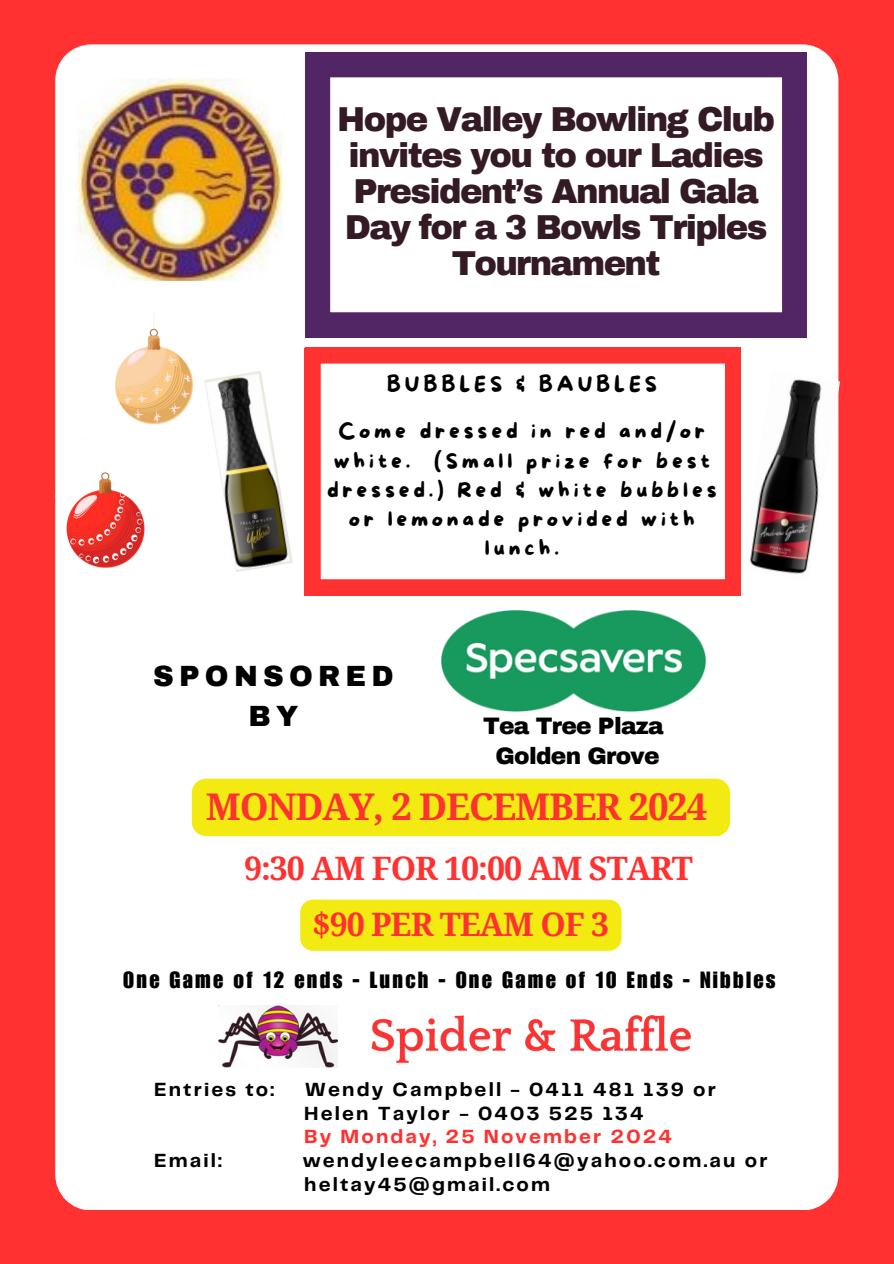
<style>
.page{position:relative;width:894px;height:1264px;background:#fff}
.page>*{position:absolute;margin:0;border:0;box-sizing:border-box;transform-origin:0 0}
.t1{font:700 36.75px "Droid Serif";letter-spacing:-.03em;color:#ff3131}
.t2{font:900 33.9px/36px "Archivo";letter-spacing:-.05em;color:#341a25;text-align:center}
.t3{font:700 32.25px "Droid Serif";letter-spacing:-.03em;color:#ff3131}
.t4{font:900 28.65px/39.3px "Archivo";letter-spacing:.185em;color:#000;text-align:center}
.t5{font:900 23.25px "Archivo";letter-spacing:-.03em;color:#000}
.t6{font:22.8px "Impact LT Std";letter-spacing:.1em;color:#000}
.t7{font:21px/29.2px "More Sugar";letter-spacing:.185em;color:#000;text-align:center}
.t8{font:700 19.8px "Telegraf";letter-spacing:.11em;color:#000}
.t9{font:700 19.8px "Telegraf";letter-spacing:.11em;color:#ff3131}
</style>
<div class="page">
<div style="left:0;top:0;width:893px;height:1263px;background:#ff3131"></div>
<div style="left:55px;top:44px;width:783px;height:1165px;background:#fff"></div>
<img style="left:76px;top:78px;width:209px;height:203px">
<svg style="left:305px;top:53px;width:501px;height:284px;background:#d3c7d7"></svg>
<img style="left:740px;top:371px;width:99px;height:209px">
<img style="left:219px;top:371px;width:74px;height:201px">
<svg style="left:305px;top:348px;width:435px;height:247px"></svg>
<img style="left:219px;top:1005px;width:118px;height:62px">
<div style="left:192px;top:778px;width:537px;height:58px;background:#f3ea11;border-radius:14px"></div>
<div style="left:300px;top:899px;width:321px;height:51px;background:#f3ea11;border-radius:13px"></div>
<img style="left:366px;top:1010px;width:330px;height:58px">
<img style="left:441px;top:610px;width:264px;height:101px">
<img style="left:55px;top:314px;width:164px;height:287px">
<h3 class="t2" style="left:337px;top:102px;width:439px">Hope Valley Bowling Club invites you to our Ladies<br>President’s Annual Gala<br>Day for a 3 Bowls Triples<br>Tournament</h3>
<h6 class="t7" style="left:387px;top:371px;width:271px">BUBBLES &amp; BAUBLES</h6>
<p class="t7" style="left:327px;top:418px;width:391px">Come dressed in red and/or white. (Small prize for best dressed.) Red &amp; white bubbles or lemonade provided with lunch.</p>
<p class="t4" style="left:153px;top:657px;width:242px">SPONSORED<br>BY</p>
<p class="t5" style="left:483px;top:713px;width:182px">Tea Tree Plaza</p>
<p class="t5" style="left:495px;top:744px;width:165px">Golden Grove</p>
<h5 class="t1" style="left:206px;top:785px;width:503px">MONDAY, 2 DECEMBER 2024</h5>
<p class="t3" style="left:244px;top:850px;width:450px">9:30 AM FOR 10:00 AM START</p>
<p class="t3" style="left:312px;top:906px;width:298px">$90 PER TEAM OF 3</p>
<p class="t6" style="left:123px;top:972px;width:653px">One Game of 12 ends - Lunch - One Game of 10 Ends - Nibbles</p>
<p class="t8" style="left:154px;top:1080px;width:121px">Entries to:</p>
<p class="t8" style="left:305px;top:1080px;width:412px">Wendy Campbell - 0411 481 139 or</p>
<h2 class="t8" style="left:304px;top:1104px;width:341px">Helen Taylor - 0403 525 134</h2>
<h4 class="t9" style="left:304px;top:1128px;width:369px">By Monday, 25 November 2024</h4>
<h4 class="t8" style="left:154px;top:1151px;width:69px">Email:</h4>
<h4 class="t8" style="left:302px;top:1151px;width:466px">wendyleecampbell64@yahoo.com.au or</h4>
<p class="t8" style="left:304px;top:1175px;width:247px">heltay45@gmail.com</p>
</div>
